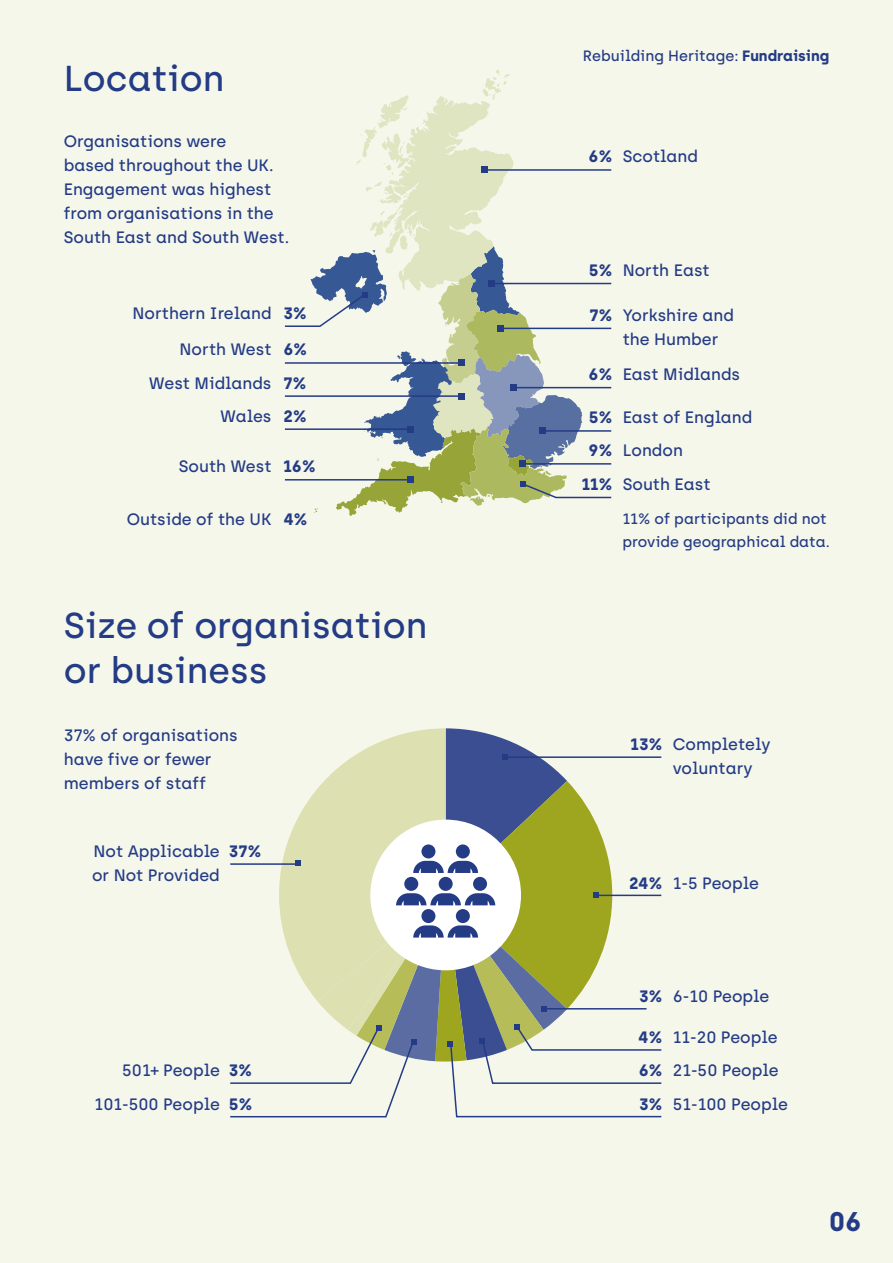
<style>
.page{position:relative;width:893px;height:1263px;background:#f5f7eb}
.page>*{position:absolute;margin:0;border:0;box-sizing:border-box;transform-origin:0 0}
.t1{font:500 36px/45px "Archia";color:#243b85}
.t2{font:700 27px "Archia";color:#243b85}
.t3{font:500 16.5px/24px "Archia";color:#243b85}
.t4{font:500 15px/22.5px "Archia";color:#243b85}
.s1{font-weight:700}
</style>
<div class="page">
<svg style="left:284px;top:70px;width:328px;height:446px"></svg>
<svg style="left:230px;top:728px;width:432px;height:390px"></svg>
<h1 class="t1" style="left:64px;top:55px;width:162px">Location</h1>
<p class="t3" style="left:64px;top:129px;width:227px">Organisations were<br>based throughout the UK.<br>Engagement was highest from organisations in the<br>South East and South West.</p>
<p class="t3" style="left:132px;top:301px;width:176px">Northern Ireland <span class="s1">3%</span></p>
<p class="t3" style="left:180px;top:337px;width:129px">North West <span class="s1">6%</span></p>
<p class="t3" style="left:149px;top:371px;width:159px">West Midlands <span class="s1">7%</span></p>
<p class="t3" style="left:221px;top:404px;width:87px">Wales <span class="s1">2%</span></p>
<p class="t3" style="left:179px;top:454px;width:138px">South West <span class="s1">16%</span></p>
<p class="t3" style="left:127px;top:507px;width:182px">Outside of the UK <span class="s1">4%</span></p>
<h1 class="t1" style="left:64px;top:603px;width:365px">Size of organisation or business</h1>
<p class="t3" style="left:64px;top:723px;width:175px">37% of organisations have five or fewer members of staff</p>
<p class="t3" style="left:92px;top:839px;width:171px">Not Applicable <span class="s1">37% </span>or Not Provided</p>
<p class="t3" style="left:95px;top:1053px;width:159px;line-height:33.6px;text-align:right">501+ People <span class="s1">3%<br></span>101-500 People <span class="s1">5%</span></p>
<p class="t4" style="left:583px;top:45px;width:248px">Rebuilding Heritage: <span class="s1">Fundraising</span></p>
<p class="t3" style="left:589px;top:144px;width:111px"><span class="s1">6%</span> Scotland</p>
<p class="t3" style="left:589px;top:258px;width:123px"><span class="s1">5%</span> North East</p>
<p class="t3" style="left:623px;top:303px;width:113px;text-indent:-33px"><span class="s1">7%</span> Yorkshire and the Humber</p>
<p class="t3" style="left:589px;top:362px;width:153px"><span class="s1">6%</span> East Midlands</p>
<p class="t3" style="left:589px;top:405px;width:165px"><span class="s1">5%</span> East of England</p>
<p class="t3" style="left:589px;top:438px;width:96px"><span class="s1">9%</span> London</p>
<p class="t3" style="left:582px;top:472px;width:130px"><span class="s1">11%</span> South East</p>
<p class="t4" style="left:622px;top:507px;width:209px">11% of participants did not provide geographical data.</p>
<p class="t3" style="left:673px;top:732px;width:100px;text-indent:-42px"><span class="s1">13%</span> Completely voluntary</p>
<p class="t3" style="left:629px;top:871px;width:131px"><span class="s1">24%</span> 1-5 People</p>
<p class="t3" style="left:639px;top:984px;width:132px"><span class="s1">3%</span> 6-10 People</p>
<p class="t3" style="left:638px;top:1025px;width:141px"><span class="s1">4%</span> 11-20 People</p>
<p class="t3" style="left:639px;top:1058px;width:141px"><span class="s1">6%</span> 21-50 People</p>
<p class="t3" style="left:639px;top:1092px;width:150px"><span class="s1">3%</span> 51-100 People</p>
<h2 class="t2" style="left:829px;top:1205px;width:34px">06</h2>
</div>
